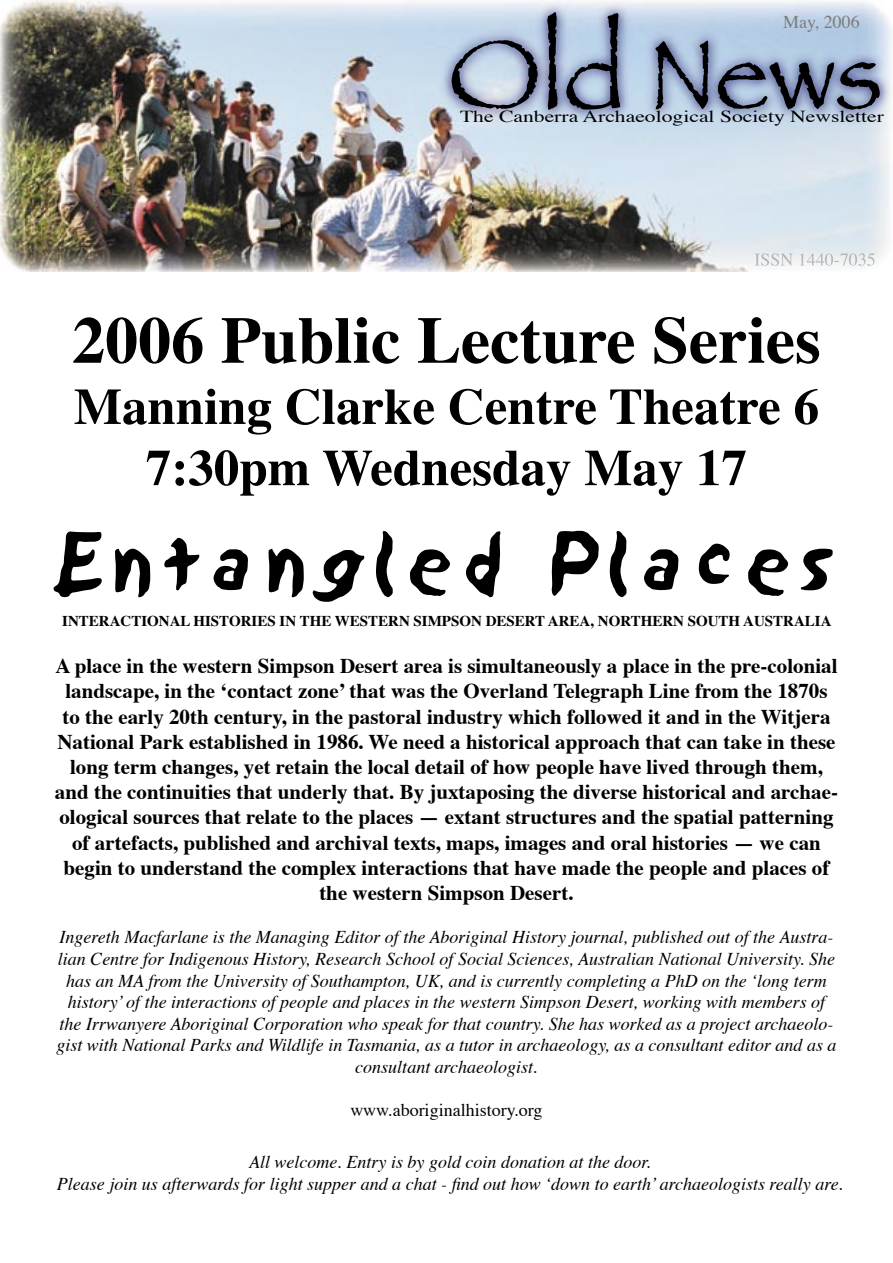
<style>
.page{position:relative;width:893px;height:1263px;background:#fff}
.page>*{position:absolute;margin:0;border:0;box-sizing:border-box;transform-origin:0 0}
.t1{font:102px "Papyrus";color:#000}
.t2{font:72px "Sand";letter-spacing:.1em;color:#000}
.t3{font:700 66px "Times";color:#000}
.t4{font:700 51px/61.2px "Times";color:#000;text-align:center}
.t5{font:700 21px/25.2px "Times";color:#000;text-align:center}
.t6{font:italic 18px/21.6px "Times";color:#000;text-align:center}
.t7{font:18px "Times";color:#000}
.t8{font:18px "Times";color:#7b7c7c}
.t9{font:16.8px "Times";color:#000;scale:1.29 1}
.t10{font:700 15px "Times";color:#000}
</style>
<div class="page">
<img style="left:0;top:0;width:472px;height:272px">
<img style="left:472px;top:123px;width:369px;height:149px">
<img style="left:438px;top:1px;width:455px;height:122px">
<img style="left:754px;top:253px;width:121px;height:13px">
<h1 class="t1" style="left:448px;top:13px;width:436px">Old News</h1>
<p class="t9" style="left:460px;top:106px;width:330px">The Canberra Archaeological Society Newsletter</p>
<p class="t8" style="left:783px;top:10px;width:78px">May, 2006</p>
<h3 class="t3" style="left:72px;top:296px;width:750px">2006 Public Lecture Series</h3>
<h3 class="t4" style="left:74px;top:378px;width:747px">Manning Clarke Centre Theatre 6<br>7:30pm Wednesday May 17</h3>
<h2 class="t2" style="left:59px;top:523px;width:775px">Entangled Places</h2>
<p class="t10" style="left:62px;top:611px;width:771px">INTERACTIONAL HISTORIES IN THE WESTERN SIMPSON DESERT AREA, NORTHERN SOUTH AUSTRALIA</p>
<p class="t5" style="left:55px;top:654px;width:785px">A place in the western Simpson Desert area is simultaneously a place in the pre-colonial landscape, in the ʻcontact zoneʼ that was the Overland Telegraph Line from the 1870s to the early 20th century, in the pastoral industry which followed it and in the Witjera National Park established in 1986. We need a historical approach that can take in these long term changes, yet retain the local detail of how people have lived through them, and the continuities that underly that. By juxtaposing the diverse historical and archae&shy;ological sources that relate to the places — extant structures and the spatial patterning of artefacts, published and archival texts, maps, images and oral histories — we can begin to understand the complex interactions that have made the people and places of the western Simpson Desert.</p>
<p class="t6" style="left:56px;top:927px;width:782px">Ingereth Macfarlane is the Managing Editor of the Aboriginal History journal, published out of the Austra&shy;lian Centre for Indigenous History, Research School of Social Sciences, Australian National University. She has an MA from the University of Southampton, UK, and is currently completing a PhD on the ʻlong term historyʼ of the interactions of people and places in the western Simpson Desert, working with members of the Irrwanyere Aboriginal Corporation who speak for that country. She has worked as a project archaeolo&shy;gist with National Parks and Wildlife in Tasmania, as a tutor in archaeology, as a consultant editor and as a consultant archaeologist.</p>
<p class="t7" style="left:350px;top:1099px;width:194px">www.aboriginalhistory.org</p>
<p class="t6" style="left:57px;top:1153px;width:788px">All welcome. Entry is by gold coin donation at the door.<br>Please join us afterwards for light supper and a chat - find out how ʻdown to earthʼ archaeologists really are.</p>
</div>
